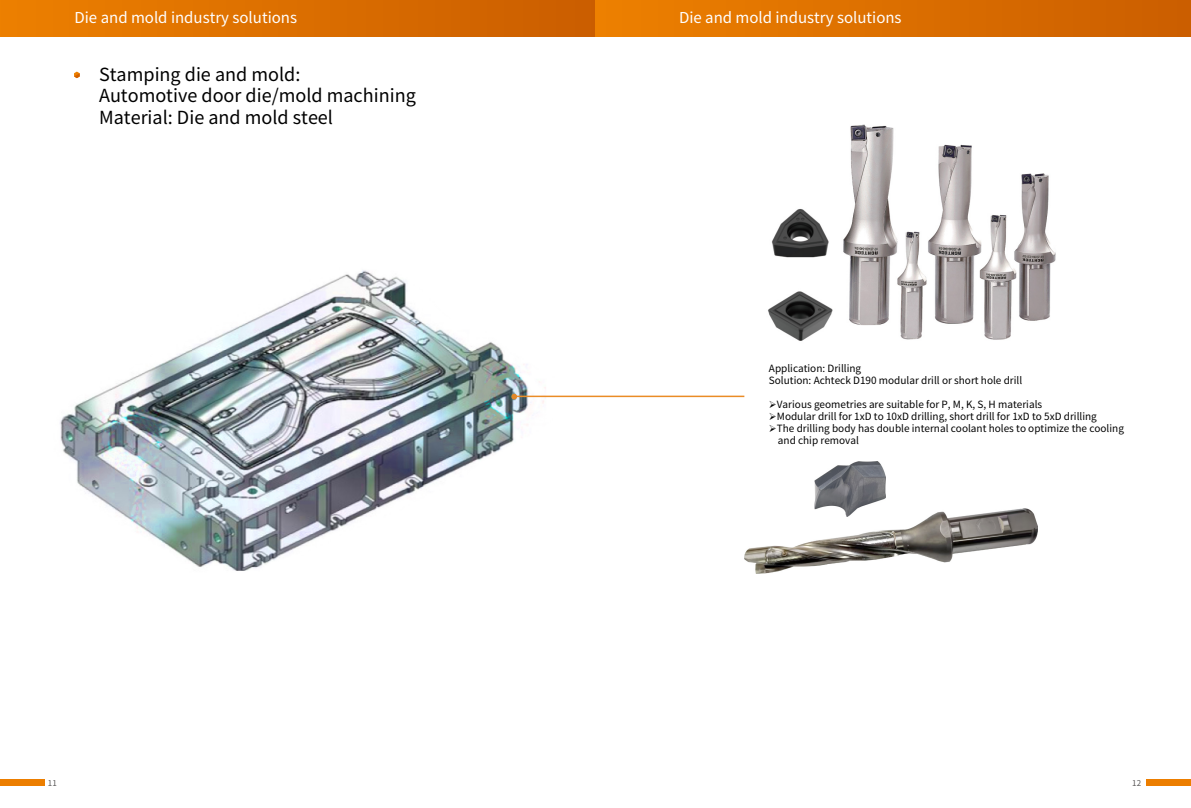
<style>
.page{position:relative;width:1191px;height:808px;background:#fff}
.page>*{position:absolute;margin:0;border:0;box-sizing:border-box;transform-origin:0 0}
.t1{font:18px/21.6px "Source Han Sans CN";color:#000}
.t2{font:15px "Source Han Sans CN";color:#fff}
.t3{font:10px/12px "Source Han Sans CN";color:#000}
.t4{font:8px "Source Han Sans CN";color:#595757}
</style>
<div class="page">
<img style="left:60px;top:270px;width:494px;height:301px">
<div style="left:0;top:0;width:595px;height:37px;background:linear-gradient(to right,#ed8000,#ca5d00)"></div>
<div style="left:595px;top:0;width:596px;height:37px;background:linear-gradient(to right,#ed8000,#cb5e00)"></div>
<svg style="left:74px;top:72px;width:6px;height:6px"></svg>
<div style="left:0;top:779px;width:44px;height:7px;background:#ec7e00"></div>
<div style="left:1146px;top:779px;width:45px;height:7px;background:#ec7e00"></div>
<hr style="left:513px;top:396px;width:231px;height:1px;background:#ea8c26">
<img style="left:744px;top:508px;width:294px;height:65px">
<img style="left:814px;top:461px;width:71px;height:55px">
<img style="left:768px;top:124px;width:288px;height:217px">
<svg style="left:511px;top:393px;width:6px;height:7px"></svg>
<h2 class="t2" style="left:75px;top:9px;width:224px">Die and mold industry solutions</h2>
<h2 class="t2" style="left:679px;top:9px;width:224px">Die and mold industry solutions</h2>
<h1 class="t1" style="left:99px;top:64px;width:318px">Stamping die and mold:<br>Automotive door die/mold machining<br>Material: Die and mold steel</h1>
<p class="t3" style="left:769px;top:362px;width:255px">Application: Drilling<br>Solution: Achteck D190 modular drill or short hole drill</p>
<p class="t3" style="left:769px;top:398px;width:275px">➢Various geometries are suitable for P, M, K, S, H materials</p>
<p class="t3" style="left:769px;top:410px;width:329px">➢Modular drill for 1xD to 10xD drilling, short drill for 1xD to 5xD drilling</p>
<p class="t3" style="left:778px;top:422px;width:347px;text-indent:-9px">➢The drilling body has double internal coolant holes to optimize the cooling and chip removal</p>
<p class="t4" style="left:48px;top:778px;width:10px">11</p>
<p class="t4" style="left:1132px;top:778px;width:10px">12</p>
</div>
